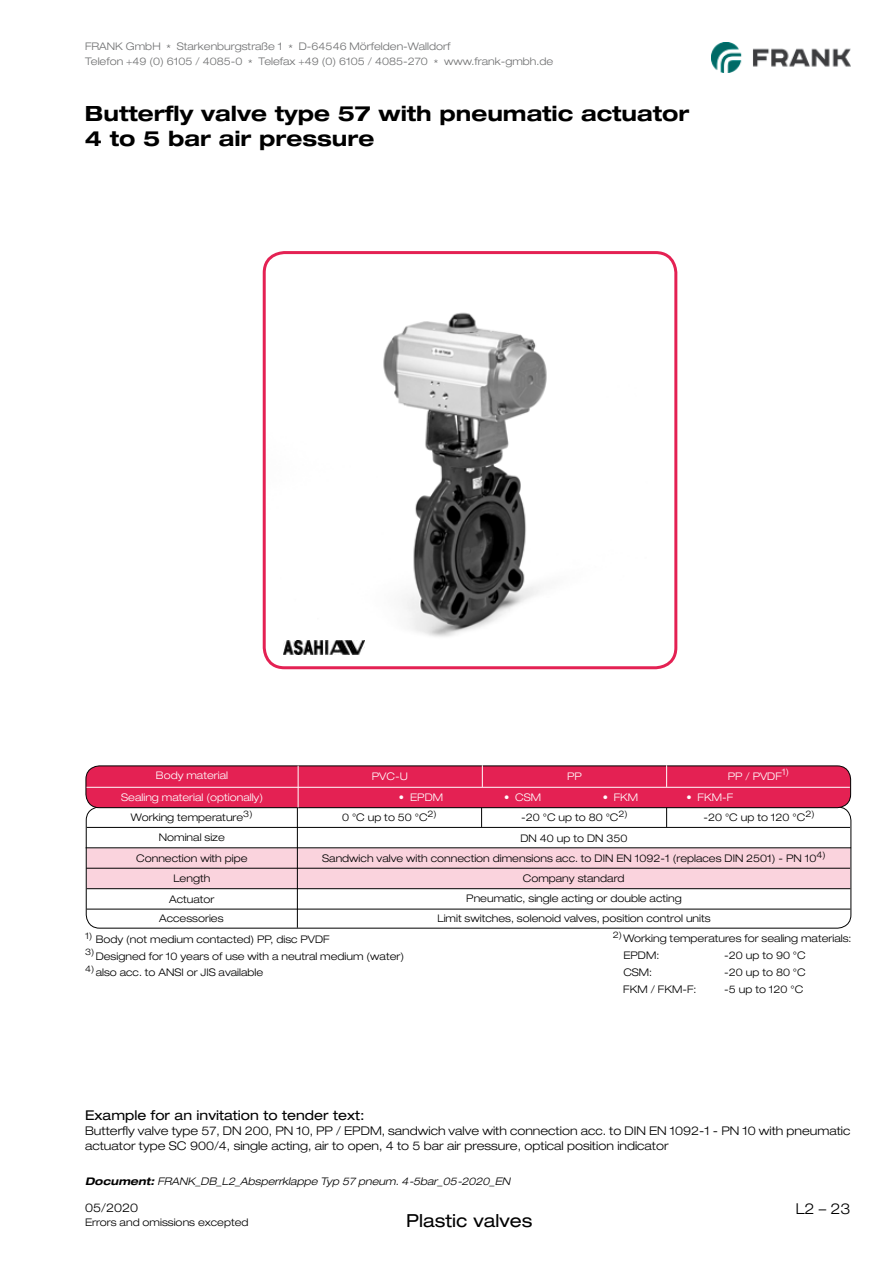
<style>
.page{position:relative;width:893px;height:1263px;background:#fff}
.page>*{position:absolute;margin:0;border:0;box-sizing:border-box;transform-origin:0 0}
.t1{font:700 expanded 21px/25.2px "Helvetica Neue LT Pro";color:#000}
.t2{font:expanded 18px "Helvetica Neue LT Pro";color:#000}
.t3{font:300 expanded 15px "Helvetica Neue LT Pro";color:#000}
.t4{font:expanded 13.5px "Helvetica Neue LT Pro";color:#000}
.t5{font:300 expanded 12px/15px "Helvetica Neue LT Pro";color:#000}
.t6{font:300 expanded 10.5px/20.5px "Helvetica Neue LT Pro";color:#000;text-align:center}
.t7{font:300 expanded 10.5px/15px "Helvetica Neue LT Pro";color:#707172}
.t8{font:300 expanded 10.5px "Helvetica Neue LT Pro";color:#fff}
.t9{font:italic 300 expanded 10.5px "Helvetica Neue LT Pro";color:#000}
.s1{font-weight:700}
</style>
<div class="page">
<img style="left:711px;top:43px;width:139px;height:30px">
<svg style="left:481px;top:809px;width:1px;height:18px"></svg>
<svg style="left:666px;top:809px;width:1px;height:18px"></svg>
<hr style="left:87px;top:827px;width:763px;height:1px;background:#000">
<hr style="left:87px;top:909px;width:763px;height:1px;background:#000">
<div style="left:87px;top:848px;width:763px;height:40px;background:#fad3dd;border:2px solid #fad3dd"></div>
<hr style="left:86px;top:847px;width:765px;height:1px;background:#000">
<hr style="left:87px;top:888px;width:763px;height:1px;background:#000">
<hr style="left:86px;top:868px;width:764px;height:1px;background:#000">
<hr style="left:297px;top:807px;width:1px;height:121px;background:#000">
<div style="left:86px;top:807px;width:765px;height:121px;border:1px solid #000;border-radius:14px"></div>
<div style="left:86px;top:766px;width:765px;height:42px;background:#e42153;border-radius:14px"></div>
<div style="left:86px;top:765px;width:765px;height:43px;border:1px solid #000;border-radius:14px"></div>
<hr style="left:87px;top:787px;width:763px;height:1px;background:#fff">
<hr style="left:298px;top:766px;width:1px;height:41px;background:#fff">
<svg style="left:666px;top:765px;width:1px;height:22px"></svg>
<svg style="left:482px;top:765px;width:1px;height:22px"></svg>
<img style="left:264px;top:253px;width:412px;height:415px">
<div style="left:263px;top:251px;width:414px;height:418px;border:3px solid #e42153;border-radius:20px"></div>
<img style="left:283px;top:640px;width:81px;height:14px">
<p class="t7" style="left:85px;top:39px;width:470px">FRANK GmbH * Starkenburgstraße 1 * D-64546 Mörfelden-Walldorf<br>Telefon +49 (0) 6105 / 4085-0 * Telefax +49 (0) 6105 / 4085-270 * www.frank-gmbh.de</p>
<h1 class="t1" style="left:85px;top:100px;width:606px">Butterfly valve type 57 with pneumatic actuator<br>4 to 5 bar air pressure</h1>
<p class="t8" style="left:156px;top:769px;width:74px">Body material</p>
<p class="t8" style="left:372px;top:770px;width:37px">PVC-U</p>
<p class="t8" style="left:567px;top:770px;width:16px">PP</p>
<p class="t8" style="left:728px;top:769px;width:63px">PP / PVDF<sup>1)</sup></p>
<p class="t8" style="left:121px;top:790px;width:143px">Sealing material (optionally)</p>
<p class="t8" style="left:399px;top:791px;width:46px">• EPDM</p>
<p class="t8" style="left:504px;top:791px;width:38px">• CSM</p>
<p class="t8" style="left:603px;top:791px;width:37px">• FKM</p>
<p class="t8" style="left:686px;top:791px;width:48px">• FKM-F</p>
<p class="t6" style="left:131px;top:807px;width:123px">Working temperature<sup>3)</sup></p>
<p class="t6" style="left:342px;top:807px;width:96px">0 °C up to 50 °C<sup>2)</sup></p>
<p class="t6" style="left:521px;top:807px;width:108px">-20 °C up to 80 °C<sup>2)</sup></p>
<p class="t6" style="left:703px;top:807px;width:112px">-20 °C up to 120 °C<sup>2)</sup></p>
<p class="t6" style="left:136px;top:827px;width:113px">Nominal size<br>Connection with pipe<br>Length</p>
<p class="t6" style="left:159px;top:889px;width:66px;line-height:19px">Actuator<br>Accessories</p>
<p class="t6" style="left:520px;top:827px;width:109px">DN 40 up to DN 350</p>
<p class="t6" style="left:322px;top:848px;width:505px">Sandwich valve with connection dimensions acc. to DIN EN 1092-1 (replaces DIN 2501) - PN 10<sup>4)</sup></p>
<p class="t6" style="left:523px;top:868px;width:103px">Company standard</p>
<p class="t6" style="left:466px;top:888px;width:217px">Pneumatic, single acting or double acting</p>
<p class="t6" style="left:437px;top:908px;width:275px">Limit switches, solenoid valves, position control units</p>
<p class="t6" style="left:85px;top:929px;width:246px"><sup>1)</sup> Body (not medium contacted) PP, disc PVDF</p>
<p class="t6" style="left:85px;top:945px;width:321px"><sup>3)</sup> Designed for 10 years of use with a neutral medium (water)</p>
<p class="t6" style="left:85px;top:962px;width:180px"><sup>4)</sup> also acc. to ANSI or JIS available</p>
<p class="t6" style="left:623px;top:929px;width:230px;line-height:17px;text-align:left;text-indent:-11px"><sup>2)</sup> Working temperatures for sealing materials:<br>EPDM:</p>
<p class="t6" style="left:724px;top:944px;width:83px">-20 up to 90 °C</p>
<p class="t6" style="left:623px;top:961px;width:30px">CSM:</p>
<p class="t6" style="left:724px;top:961px;width:83px">-20 up to 80 °C</p>
<p class="t6" style="left:623px;top:978px;width:75px">FKM / FKM-F:</p>
<p class="t6" style="left:724px;top:978px;width:81px">-5 up to 120 °C</p>
<p class="t4" style="left:85px;top:1106px;width:281px">Example for an invitation to tender text:</p>
<p class="t5" style="left:85px;top:1123px;width:767px">Butterfly valve type 57, DN 200, PN 10, PP / EPDM, sandwich valve with connection acc. to DIN EN 1092-1 - PN 10 with pneumatic actuator type SC 900/4, single acting, air to open, 4 to 5 bar air pressure, optical position indicator</p>
<p class="t9" style="left:85px;top:1175px;width:427px"><span class="s1">Document:</span> FRANK_DB_L2_Absperrklappe Typ 57 pneum. 4-5bar_05-2020_EN</p>
<p class="t5" style="left:85px;top:1200px;width:54px">05/2020</p>
<p class="t6" style="left:85px;top:1211px;width:165px">Errors and omissions excepted</p>
<h2 class="t2" style="left:406px;top:1209px;width:128px">Plastic valves</h2>
<h3 class="t3" style="left:796px;top:1199px;width:56px">L2 – 23</h3>
</div>
